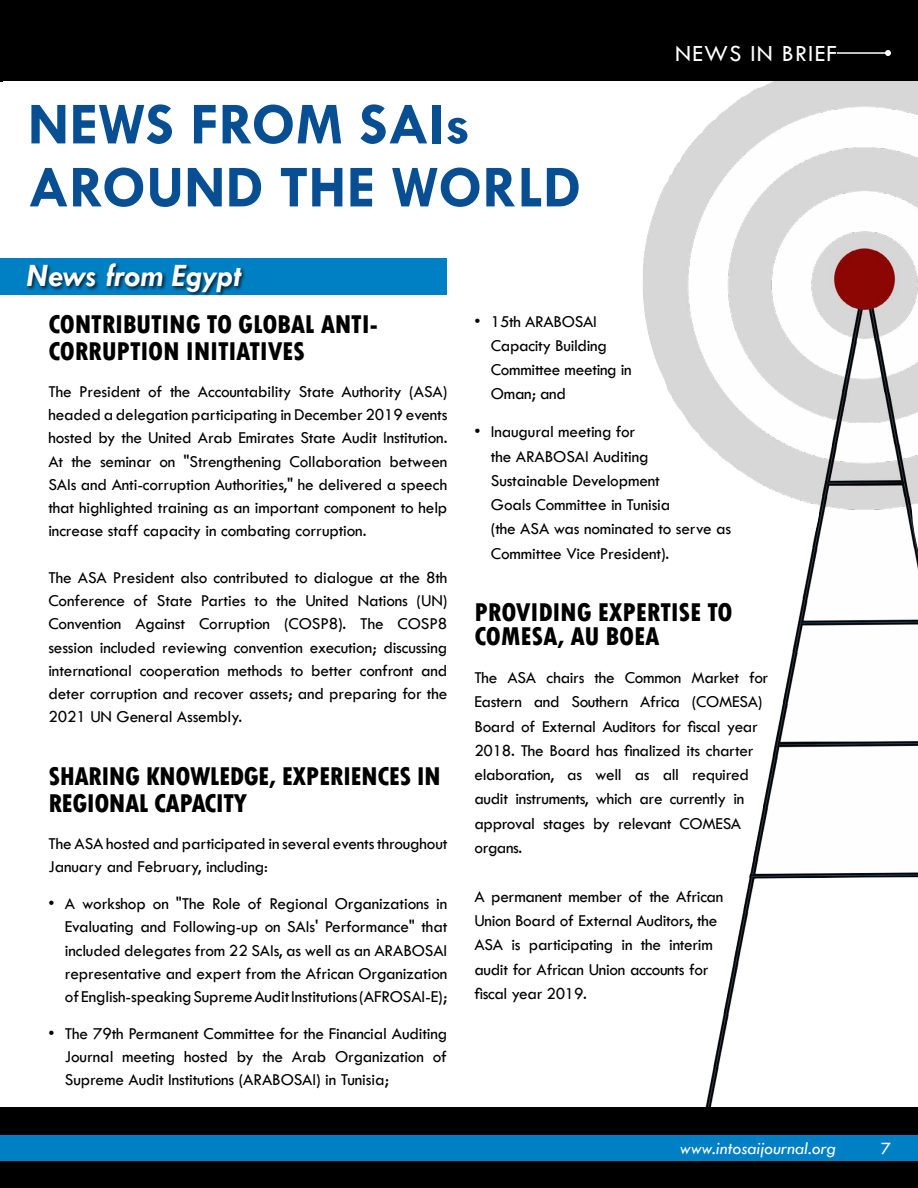
<style>
.page{position:relative;width:918px;height:1188px;background:#fff}
.page>*{position:absolute;margin:0;border:0;box-sizing:border-box;transform-origin:0 0}
.Heading_1{font:700 60px "Tw Cen";color:#074e92}
.t1{font:italic 700 33px "Tw Cen";color:#fff}
.t2{font:800 condensed 27px/27px "Tw Cen";letter-spacing:-.01em;color:#000}
.t3{font:24px "Tw Cen";letter-spacing:.05em;color:#fff}
.t4{font:italic 18px "Tw Cen";color:#fff}
.t5{font:18px "Tw Cen";color:#fff}
.t6{font:17.25px/23.2px "Tw Cen";letter-spacing:-.02em;color:#000}
</style>
<div class="page">
<img style="left:643px;top:81px;width:275px;height:1026px">
<div style="left:0;top:1107px;width:918px;height:81px;background:#000"></div>
<div style="left:0;top:1135px;width:918px;height:26px;background:#0080c4"></div>
<div style="left:0;top:0;width:918px;height:81px;background:#000"></div>
<hr style="left:837px;top:52px;width:51px;height:2px;background:#fff">
<svg style="left:885px;top:50px;width:6px;height:6px"></svg>
<div style="left:0;top:258px;width:447px;height:36px;background:#0080c4"></div>
<div style="left:26px;top:262px;width:221px;height:35px;background:#000;opacity:.75"></div>
<p class="Heading_1" style="left:28px;top:88px;width:444px">NEWS FROM SAIs</p>
<p class="Heading_1" style="left:28px;top:151px;width:555px">AROUND THE WORLD</p>
<p class="t3" style="left:675px;top:39px;width:163px">NEWS IN BRIEF</p>
<p class="t1" style="left:27px;top:255px;width:217px">News from Egypt</p>
<p class="t2" style="left:48px;top:311px;width:331px">CONTRIBUTING TO GLOBAL ANTI-<br>CORRUPTION INITIATIVES</p>
<p class="t6" style="left:48px;top:380px;width:401px;text-align:justify">The President of the Accountability State Authority (ASA) headed a delegation participating in December 2019 events hosted by the United Arab Emirates State Audit Institution.<br>At the seminar on "Strengthening Collaboration between SAIs and Anti-corruption Authorities," he delivered a speech that highlighted training as an important component to help increase staff capacity in combating corruption.</p>
<p class="t6" style="left:48px;top:566px;width:401px;text-align:justify">The ASA President also contributed to dialogue at the 8th Conference of State Parties to the United Nations (UN)<br>Convention Against Corruption (COSP8). The COSP8 session included reviewing convention execution; discussing international cooperation methods to better confront and deter corruption and recover assets; and preparing for the 2021 UN General Assembly.</p>
<p class="t2" style="left:48px;top:763px;width:394px">SHARING KNOWLEDGE, EXPERIENCES IN<br>REGIONAL CAPACITY</p>
<p class="t6" style="left:48px;top:832px;width:401px">The ASA hosted and participated in several events throughout<br>January and February, including:</p>
<p class="t6" style="left:65px;top:892px;width:384px;text-align:justify;text-indent:-16px">• A workshop on "The Role of Regional Organizations in Evaluating and Following-up on SAIs' Performance" that included delegates from 22 SAIs, as well as an ARABOSAI representative and expert from the African Organization of English-speaking Supreme Audit Institutions (AFROSAI-E);</p>
<p class="t6" style="left:65px;top:1022px;width:384px;text-align:justify;text-indent:-16px">• The 79th Permanent Committee for the Financial Auditing Journal meeting hosted by the Arab Organization of Supreme Audit Institutions (ARABOSAI) in Tunisia;</p>
<p class="t6" style="left:491px;top:309px;width:142px;line-height:24.3px;text-indent:-16px">• 15th ARABOSAI<br>Capacity Building<br>Committee meeting in<br>Oman; and</p>
<p class="t6" style="left:491px;top:420px;width:242px;line-height:24.3px;text-indent:-16px">• Inaugural meeting for<br>the ARABOSAI Auditing<br>Sustainable Development<br>Goals Committee in Tunisia<br>(the ASA was nominated to serve as<br>Committee Vice President).</p>
<p class="t2" style="left:474px;top:600px;width:260px;line-height:24.3px">PROVIDING EXPERTISE TO<br>COMESA, AU BOEA</p>
<p class="t6" style="left:474px;top:665px;width:296px;line-height:24.3px">The ASA chairs the Common Market for Eastern and Southern Africa (COMESA)<br>Board of External Auditors for fiscal year 2018. The Board has finalized its charter elaboration, as well as all required audit instruments, which are currently in approval stages by relevant COMESA organs.</p>
<p class="t6" style="left:474px;top:884px;width:251px;line-height:24.3px">A permanent member of the African<br>Union Board of External Auditors, the<br>ASA is participating in the interim audit for African Union accounts for fiscal year 2019.</p>
<p class="t4" style="left:680px;top:1138px;width:158px">www.intosaijournal.org</p>
<p class="t5" style="left:881px;top:1138px;width:11px">7</p>
</div>
